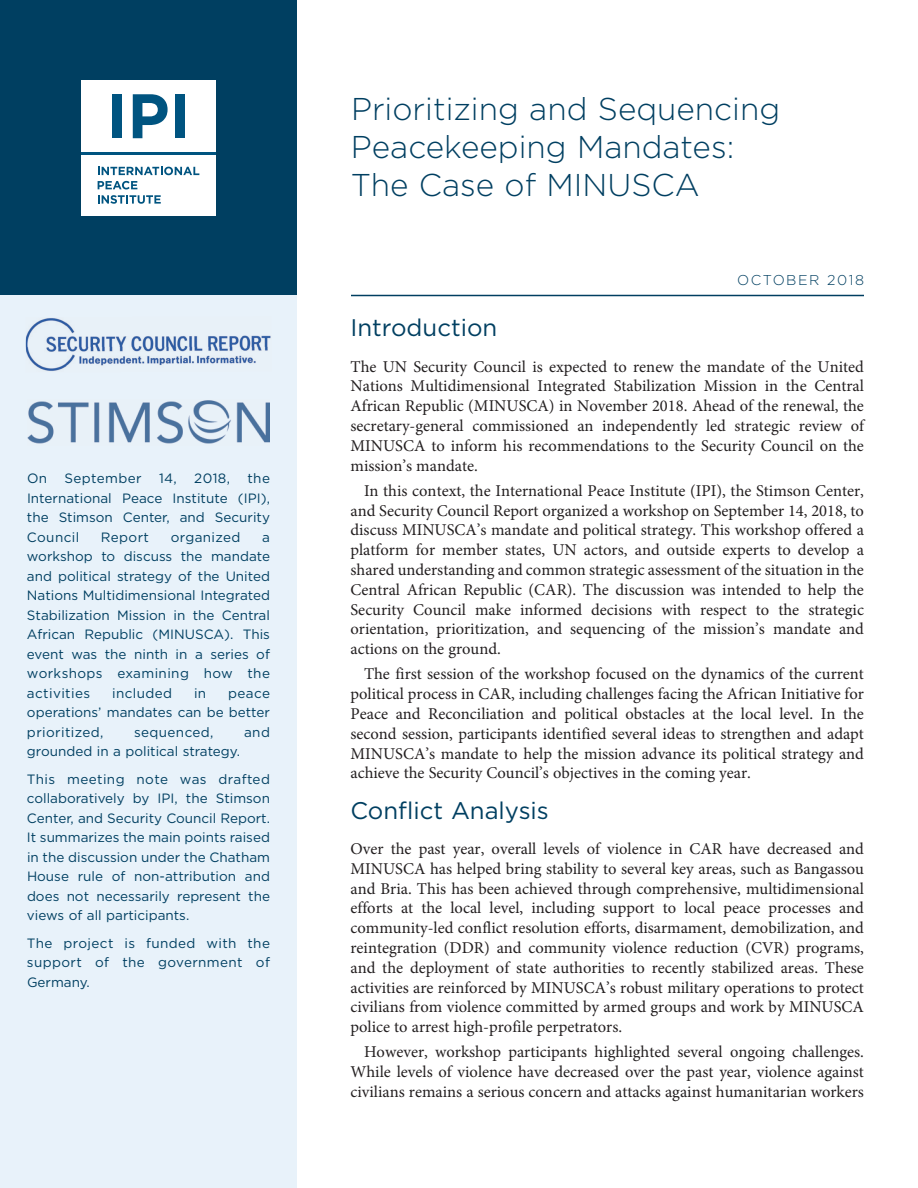
<style>
.page{position:relative;width:918px;height:1188px;background:#fff}
.page>*{position:absolute;margin:0;border:0;box-sizing:border-box;transform-origin:0 0}
.t1{font:300 31.5px/37.8px "Gotham";color:#003f61}
.t2{font:24px "Gotham";color:#003f61}
.t3{font:16.5px/19.8px "Minion Pro";color:#231f20;text-align:justify}
.t4{font:300 14.25px "Gotham";letter-spacing:.105em;color:#003f61}
.t5{font:13.5px/19.5px "Gotham";letter-spacing:.005em;color:#003f61;text-align:justify}
.t6{font:13.5px "Gotham";letter-spacing:.03em;color:#003f61}
</style>
<div class="page">
<div style="left:0;top:296px;width:297px;height:892px;background:#e8f2fa"></div>
<div style="left:0;top:0;width:297px;height:296px;background:#003f61"></div>
<div style="left:81px;top:155px;width:135px;height:60px;background:#fff"></div>
<svg style="left:98px;top:167px;width:101px;height:8px"></svg>
<svg style="left:98px;top:181px;width:39px;height:8px"></svg>
<svg style="left:98px;top:195px;width:63px;height:9px"></svg>
<div style="left:81px;top:80px;width:135px;height:72px;background:#fff"></div>
<div style="left:112px;top:94px;width:10px;height:44px;background:#005480"></div>
<svg style="left:133px;top:94px;width:35px;height:44px"></svg>
<div style="left:175px;top:94px;width:10px;height:44px;background:#005480"></div>
<hr style="left:81px;top:152px;width:135px;height:3px;background:#005480">
<hr style="left:351px;top:295px;width:513px;height:1px;background:#003f61">
<img style="left:26px;top:318px;width:245px;height:53px">
<img style="left:28px;top:400px;width:242px;height:44px">
<p class="t5" style="left:27px;top:469px;width:245px;text-indent:220px">the International Peace Institute (IPI), the Stimson Center, and Security Council</p>
<p class="t5" style="left:27px;top:469px;width:22px">On</p>
<p class="t6" style="left:64px;top:471px;width:79px">September</p>
<p class="t5" style="left:159px;top:469px;width:19px">14,</p>
<p class="t5" style="left:194px;top:469px;width:37px">2018,</p>
<p class="t5" style="left:101px;top:527px;width:50px">Report</p>
<p class="t6" style="left:171px;top:529px;width:71px">organized</p>
<p class="t5" style="left:27px;top:527px;width:245px;text-indent:235px">a workshop to discuss the mandate and political strategy of the United Nations Multidimensional Integrated Stabilization Mission in the Central African Republic (MINUSCA). This event was the ninth in a series of workshops examining how the activities</p>
<p class="t6" style="left:112px;top:685px;width:62px">included</p>
<p class="t5" style="left:194px;top:683px;width:14px">in</p>
<p class="t5" style="left:27px;top:683px;width:245px;text-indent:201px">peace operations’ mandates can be better prioritized,</p>
<p class="t6" style="left:134px;top:724px;width:81px">sequenced,</p>
<p class="t5" style="left:244px;top:722px;width:27px">and</p>
<p class="t5" style="left:27px;top:738px;width:245px;line-height:27.6px">grounded in a political strategy.<br>This meeting note was drafted</p>
<p class="t5" style="left:27px;top:789px;width:245px">collaboratively by IPI, the Stimson Center, and Security Council Report.<br>It summarizes the main points raised in the discussion under the Chatham House rule of non-attribution and does not necessarily represent the views of all participants.</p>
<p class="t5" style="left:27px;top:934px;width:245px">The project is funded with the support of the government of Germany.</p>
<h1 class="t1" style="left:351px;top:90px;width:431px">Prioritizing and Sequencing<br>Peacekeeping Mandates:<br>The Case of MINUSCA</h1>
<p class="t4" style="left:737px;top:272px;width:128px">OCTOBER 2018</p>
<h2 class="t2" style="left:351px;top:314px;width:148px">Introduction</h2>
<p class="t3" style="left:350px;top:358px;width:515px">The UN Security Council is expected to renew the mandate of the United Nations Multidimensional Integrated Stabilization Mission in the Central African Republic (MINUSCA) in November 2018. Ahead of the renewal, the secretary-general commissioned an independently led strategic review of MINUSCA to inform his recommendations to the Security Council on the mission’s mandate.</p>
<p class="t3" style="left:351px;top:482px;width:515px;text-indent:13px">In this context, the International Peace Institute (IPI), the Stimson Center, and Security Council Report organized a workshop on September 14, 2018, to discuss MINUSCA’s mandate and political strategy. This workshop offered a platform for member states, UN actors, and outside experts to develop a shared understanding and common strategic assessment of the situation in the Central African Republic (CAR). The discussion was intended to help the Security Council make informed decisions with respect to the strategic orientation, prioritization, and sequencing of the mission’s mandate and actions on the ground.</p>
<p class="t3" style="left:351px;top:666px;width:515px;text-indent:14px">The first session of the workshop focused on the dynamics of the current political process in CAR, including challenges facing the African Initiative for Peace and Reconciliation and political obstacles at the local level. In the second session, participants identified several ideas to strengthen and adapt MINUSCA’s mandate to help the mission advance its political strategy and achieve the Security Council’s objectives in the coming year.</p>
<h2 class="t2" style="left:351px;top:797px;width:200px">Conflict Analysis</h2>
<p class="t3" style="left:351px;top:840px;width:515px">Over the past year, overall levels of violence in CAR have decreased and MINUSCA has helped bring stability to several key areas, such as Bangassou and Bria. This has been achieved through comprehensive, multidimensional efforts at the local level, including support to local peace processes and community-led conflict resolution efforts, disarmament, demobilization, and reintegration (DDR) and community violence reduction (CVR) programs, and the deployment of state authorities to recently stabilized areas. These activities are reinforced by MINUSCA’s robust military operations to protect civilians from violence committed by armed groups and work by MINUSCA police to arrest high-profile perpetrators.</p>
<p class="t3" style="left:350px;top:1044px;width:515px;text-indent:14px">However, workshop participants highlighted several ongoing challenges.<br>While levels of violence have decreased over the past year, violence against civilians remains a serious concern and attacks against humanitarian workers</p>
</div>
